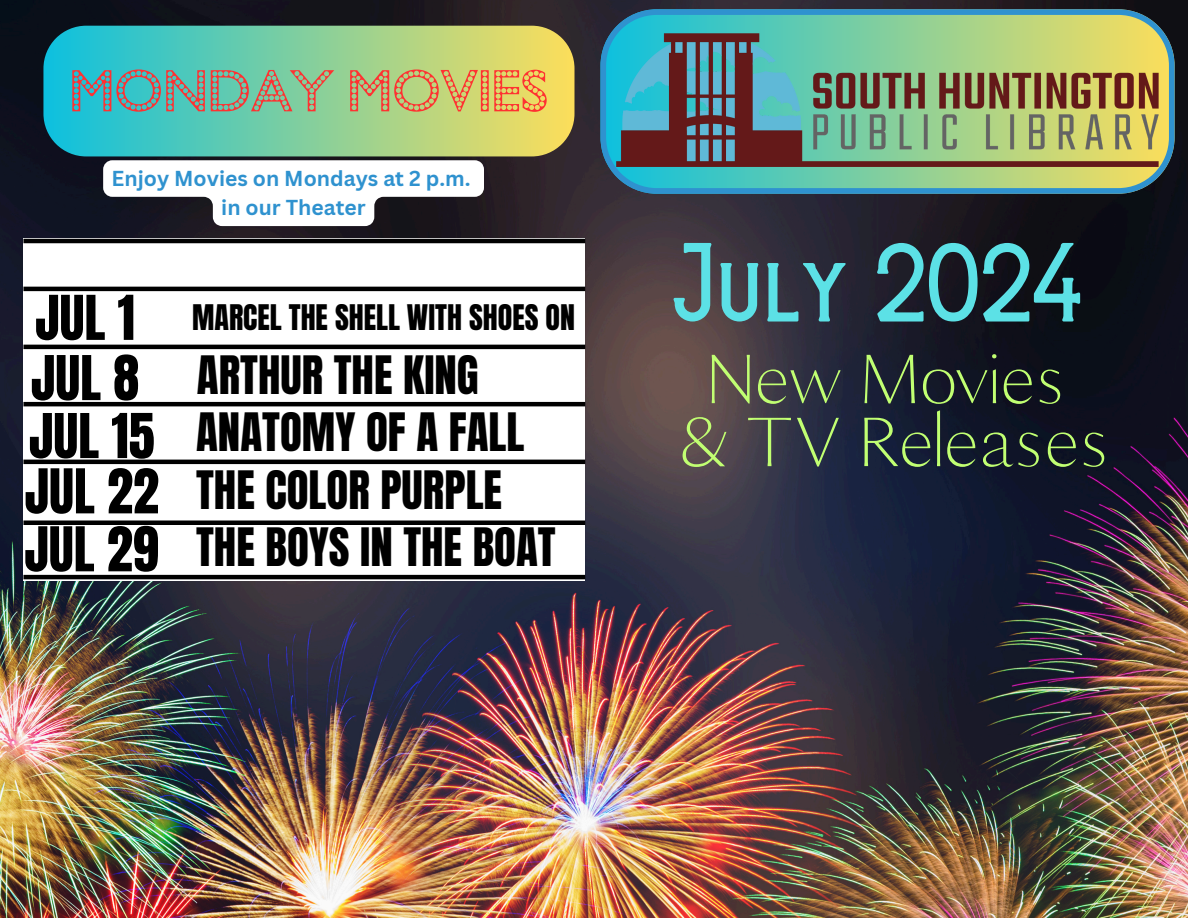
<style>
.page{position:relative;width:1188px;height:918px;background:#fff}
.page>*{position:absolute;margin:0;border:0;box-sizing:border-box;transform-origin:0 0}
.t1{font:90px "Badhorse";color:#5ce1e6}
.t2{font:75px/63px "Maleah";color:#c1ff72;text-align:center}
.t3{font:57px "Marquee";color:#ff3131}
.t4{font:52.5px "Anton";color:#000}
.t5{font:45px "Anton";color:#000}
.t6{font:30px "Anton";color:#000}
.t7{font:700 21px "Canva Sans";color:#2f92cf}
</style>
<div class="page">
<img style="left:0;top:0;width:1188px;height:918px">
<svg style="left:600px;top:9px;width:574px;height:185px;background:#68af9c"></svg>
<img style="left:617px;top:34px;width:541px;height:132px">
<svg style="left:43px;top:26px;width:531px;height:130px;background:#81ca9a"></svg>
<div style="left:23px;top:239px;width:562px;height:335px;background:#fff"></div>
<hr style="left:23px;top:287px;width:562px;height:4px;background:#000">
<hr style="left:23px;top:345px;width:562px;height:4px;background:#000">
<hr style="left:23px;top:402px;width:562px;height:4px;background:#000">
<hr style="left:23px;top:460px;width:562px;height:4px;background:#000">
<div style="left:23px;top:520px;width:562px;height:5px;background:#000"></div>
<hr style="left:23px;top:239px;width:562px;height:4px;background:#000">
<svg style="left:23px;top:574px;width:562px;height:6px"></svg>
<hr style="left:23px;top:575px;width:562px;height:4px;background:#000">
<svg style="left:103px;top:160px;width:381px;height:66px"></svg>
<p class="t3" style="left:70px;top:57px;width:480px">MONDAY MOVIES</p>
<p class="t7" style="left:112px;top:163px;width:360px">Enjoy Movies on Mondays at 2 p.m.</p>
<h5 class="t7" style="left:221px;top:193px;width:146px">in our Theater</h5>
<h5 class="t4" style="left:35px;top:280px;width:101px">JUL 1</h5>
<h3 class="t4" style="left:31px;top:340px;width:110px">JUL 8</h3>
<h6 class="t6" style="left:192px;top:296px;width:384px">MARCEL THE SHELL WITH SHOES ON</h6>
<h3 class="t5" style="left:197px;top:343px;width:283px">ARTHUR THE KING</h3>
<h3 class="t4" style="left:29px;top:398px;width:127px">JUL 15</h3>
<h5 class="t5" style="left:196px;top:400px;width:330px">ANATOMY OF A FALL</h5>
<h5 class="t4" style="left:25px;top:454px;width:136px">JUL 22</h5>
<p class="t5" style="left:196px;top:458px;width:307px">THE COLOR PURPLE</p>
<h1 class="t4" style="left:24px;top:512px;width:136px">JUL 29</h1>
<h2 class="t5" style="left:196px;top:515px;width:361px">THE BOYS IN THE BOAT</h2>
<h3 class="t1" style="left:671px;top:222px;width:414px">July 2024</h3>
<h3 class="t2" style="left:681px;top:347px;width:430px">New Movies<br>&amp; TV Releases</h3>
</div>
